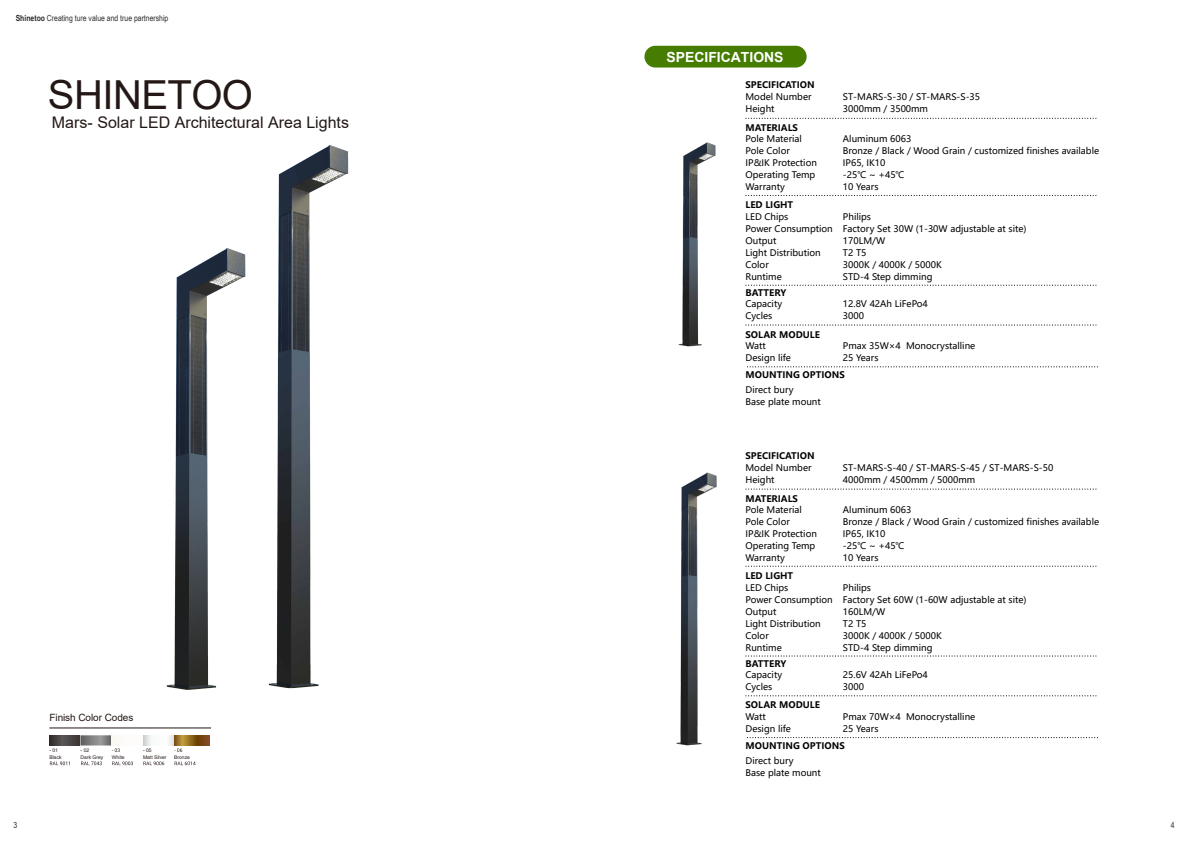
<style>
.page{position:relative;width:1191px;height:842px;background:#fff}
.page>*{position:absolute;margin:0;border:0;box-sizing:border-box;transform-origin:0 0}
.t1{font:40px "Arial";letter-spacing:-.015em;color:#231815}
.t2{font:16px "Arial";color:#231815}
.t3{font:700 13.9px "Arial";color:#fff}
.t4{font:10px "Arial";letter-spacing:-.005em;color:#231815}
.t5{font:9px/12px "Microsoft Ya Hei";color:#000}
.t6{font:700 9px "Microsoft Ya Hei";color:#000}
.t7{font:8.4px "Arial Narrow";color:#2d2d2d}
.t8{font:5px "Arial";color:#231815}
.s1{font-weight:700}
</style>
<div class="page">
<img style="left:166px;top:248px;width:80px;height:442px">
<img style="left:678px;top:142px;width:38px;height:205px">
<img style="left:268px;top:145px;width:81px;height:544px">
<img style="left:676px;top:472px;width:41px;height:274px">
<hr style="left:49px;top:728px;width:162px;height:1px;background:#231815">
<svg style="left:49px;top:735px;width:32px;height:10px"></svg>
<img style="left:81px;top:735px;width:31px;height:10px">
<div style="left:112px;top:735px;width:35px;height:10px;background:#fdfcfa"></div>
<svg style="left:143px;top:735px;width:31px;height:10px"></svg>
<svg style="left:174px;top:735px;width:36px;height:10px"></svg>
<svg style="left:112px;top:748px;width:8px;height:4px"></svg>
<svg style="left:174px;top:748px;width:8px;height:4px"></svg>
<svg style="left:50px;top:761px;width:20px;height:4px"></svg>
<svg style="left:81px;top:761px;width:21px;height:4px"></svg>
<svg style="left:112px;top:761px;width:21px;height:4px"></svg>
<svg style="left:143px;top:761px;width:21px;height:4px"></svg>
<svg style="left:175px;top:761px;width:21px;height:4px"></svg>
<div style="left:644px;top:46px;width:162px;height:22px;background:#467c00;border-radius:11px"></div>
<svg style="left:745px;top:118px;width:352px;height:1px"></svg>
<svg style="left:745px;top:195px;width:352px;height:1px"></svg>
<svg style="left:745px;top:285px;width:352px;height:1px"></svg>
<svg style="left:745px;top:325px;width:352px;height:1px"></svg>
<svg style="left:747px;top:367px;width:351px;height:1px"></svg>
<svg style="left:745px;top:489px;width:352px;height:1px"></svg>
<svg style="left:745px;top:566px;width:352px;height:1px"></svg>
<svg style="left:745px;top:656px;width:352px;height:1px"></svg>
<svg style="left:745px;top:696px;width:352px;height:1px"></svg>
<svg style="left:747px;top:737px;width:351px;height:1px"></svg>
<p class="t7" style="left:16px;top:12px;width:154px"><span class="s1">Shinetoo</span> Creating ture value and true partnership</p>
<h1 class="t1" style="left:48px;top:67px;width:206px">SHINETOO</h1>
<h2 class="t2" style="left:52px;top:111px;width:298px">Mars- Solar LED Architectural Area Lights</h2>
<p class="t4" style="left:49px;top:711px;width:86px">Finish Color Codes</p>
<p class="t8" style="left:49px;top:747px;width:10px">- 01</p>
<p class="t8" style="left:81px;top:747px;width:10px">- 02</p>
<p class="t8" style="left:143px;top:747px;width:10px">- 05</p>
<p class="t8" style="left:49px;top:753px;width:14px">Black</p>
<p class="t8" style="left:81px;top:753px;width:24px">Dark Grey</p>
<p class="t8" style="left:112px;top:753px;width:14px">White</p>
<p class="t8" style="left:143px;top:753px;width:25px">Matt Silver</p>
<p class="t8" style="left:174px;top:753px;width:17px">Bronze</p>
<h3 class="t3" style="left:666px;top:47px;width:118px">SPECIFICATIONS</h3>
<p class="t6" style="left:745px;top:78px;width:71px">SPECIFICATION</p>
<p class="t6" style="left:745px;top:121px;width:54px">MATERIALS</p>
<p class="t5" style="left:745px;top:91px;width:68px">Model Number<br>Height</p>
<p class="t5" style="left:745px;top:133px;width:73px">Pole Material<br>Pole Color<br>IP&amp;IK Protection<br>Operating Temp<br>Warranty</p>
<p class="t5" style="left:745px;top:210px;width:89px">LED Chips<br>Power Consumption<br>Output<br>Light Distribution<br>Color<br>Runtime</p>
<p class="t5" style="left:745px;top:297px;width:38px">Capacity<br>Cycles</p>
<p class="t5" style="left:745px;top:340px;width:47px">Watt<br>Design life</p>
<p class="t5" style="left:745px;top:383px;width:77px">Direct bury<br>Base plate mount</p>
<p class="t5" style="left:843px;top:91px;width:139px">ST-MARS-S-30 / ST-MARS-S-35<br>3000mm / 3500mm</p>
<p class="t5" style="left:843px;top:132px;width:258px">Aluminum 6063<br>Bronze / Black / Wood Grain / customized finishes available<br>IP65, IK10<br>-25℃ ~ +45℃<br>10 Years</p>
<p class="t6" style="left:745px;top:198px;width:49px">LED LIGHT</p>
<p class="t5" style="left:843px;top:210px;width:185px">Philips<br>Factory Set 30W (1-30W adjustable at site)<br>170LM/W<br>T2 T5<br>3000K / 4000K / 5000K<br>STD-4 Step dimming</p>
<p class="t6" style="left:745px;top:287px;width:42px">BATTERY</p>
<p class="t6" style="left:745px;top:328px;width:76px">SOLAR MODULE</p>
<p class="t6" style="left:745px;top:369px;width:101px">MOUNTING OPTIONS</p>
<p class="t5" style="left:843px;top:297px;width:86px">12.8V 42Ah LiFePo4<br>3000</p>
<p class="t5" style="left:843px;top:340px;width:134px">Pmax 35W×4 Monocrystalline<br>25 Years</p>
<p class="t6" style="left:745px;top:449px;width:71px">SPECIFICATION</p>
<p class="t6" style="left:745px;top:492px;width:54px">MATERIALS</p>
<p class="t5" style="left:745px;top:461px;width:68px">Model Number<br>Height</p>
<p class="t5" style="left:745px;top:503px;width:73px">Pole Material<br>Pole Color<br>IP&amp;IK Protection<br>Operating Temp<br>Warranty</p>
<p class="t5" style="left:745px;top:581px;width:89px">LED Chips<br>Power Consumption<br>Output<br>Light Distribution<br>Color<br>Runtime</p>
<p class="t5" style="left:745px;top:668px;width:38px">Capacity<br>Cycles</p>
<p class="t5" style="left:745px;top:711px;width:47px">Watt<br>Design life</p>
<p class="t5" style="left:745px;top:754px;width:77px">Direct bury<br>Base plate mount</p>
<p class="t5" style="left:843px;top:461px;width:212px">ST-MARS-S-40 / ST-MARS-S-45 / ST-MARS-S-50<br>4000mm / 4500mm / 5000mm</p>
<p class="t5" style="left:843px;top:503px;width:258px">Aluminum 6063<br>Bronze / Black / Wood Grain / customized finishes available<br>IP65, IK10<br>-25℃ ~ +45℃<br>10 Years</p>
<p class="t6" style="left:745px;top:569px;width:49px">LED LIGHT</p>
<p class="t5" style="left:843px;top:581px;width:185px">Philips<br>Factory Set 60W (1-60W adjustable at site)<br>160LM/W<br>T2 T5<br>3000K / 4000K / 5000K<br>STD-4 Step dimming</p>
<p class="t6" style="left:745px;top:657px;width:42px">BATTERY</p>
<p class="t6" style="left:745px;top:699px;width:76px">SOLAR MODULE</p>
<p class="t6" style="left:745px;top:740px;width:101px">MOUNTING OPTIONS</p>
<p class="t5" style="left:843px;top:668px;width:86px">25.6V 42Ah LiFePo4<br>3000</p>
<p class="t5" style="left:843px;top:711px;width:134px">Pmax 70W×4 Monocrystalline<br>25 Years</p>
<p class="t7" style="left:14px;top:819px;width:5px">3</p>
<p class="t7" style="left:1170px;top:819px;width:5px">4</p>
</div>
